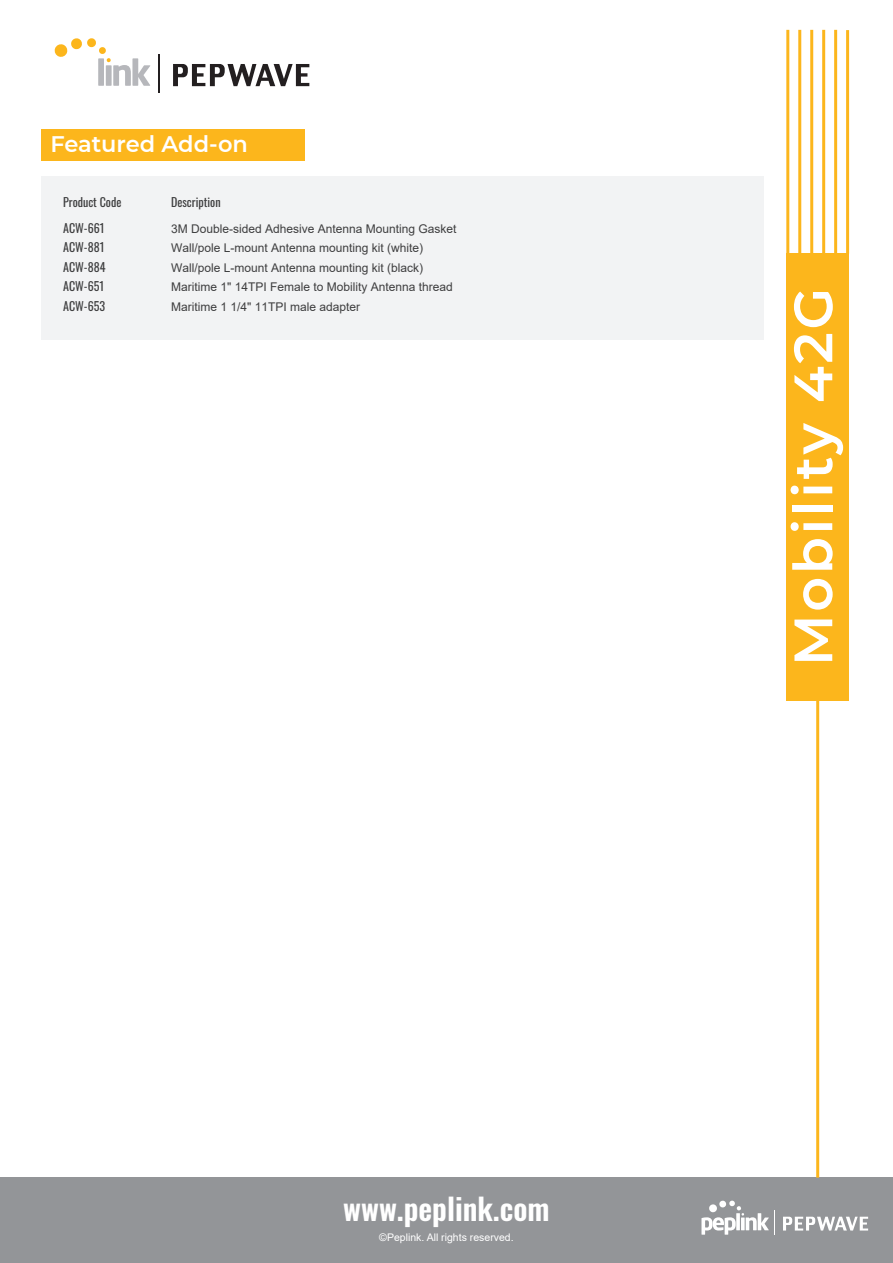
<style>
.page{position:relative;width:893px;height:1263px;background:#fff}
.page>*{position:absolute;margin:0;border:0;box-sizing:border-box;transform-origin:0 0}
.t1{font:600 54px "Montserrat";letter-spacing:.05em;color:#fff}
.t2{font:600 30px "Oswald";color:#fff}
.t3{font:600 22.5px "Montserrat";color:#fff}
.t4{font:12px "Arial";color:#3e3e3f}
.t5{font:12px "Oswald";color:#3e3e3f}
.t6{font:10.5px "Arial";color:#fff}
</style>
<div class="page">
<div style="left:41px;top:176px;width:723px;height:164px;background:#f2f3f4"></div>
<div style="left:41px;top:129px;width:264px;height:32px;background:#fcb61c"></div>
<div style="left:0;top:1178px;width:893px;height:85px;background:#939598"></div>
<svg style="left:783px;top:1217px;width:85px;height:13px"></svg>
<svg style="left:701px;top:1200px;width:74px;height:35px"></svg>
<svg style="left:54px;top:38px;width:96px;height:48px"></svg>
<svg style="left:173px;top:64px;width:136px;height:22px"></svg>
<hr style="left:158px;top:54px;width:2px;height:39px;background:#231f20">
<hr style="left:786px;top:30px;width:3px;height:223px;background:#fcb61c">
<hr style="left:798px;top:30px;width:3px;height:223px;background:#fcb61c">
<hr style="left:810px;top:30px;width:3px;height:223px;background:#fcb61c">
<hr style="left:822px;top:30px;width:3px;height:223px;background:#fcb61c">
<hr style="left:834px;top:30px;width:3px;height:223px;background:#fcb61c">
<hr style="left:846px;top:30px;width:3px;height:224px;background:#fcb61c">
<div style="left:786px;top:253px;width:63px;height:448px;background:#fcb61c"></div>
<hr style="left:816px;top:701px;width:3px;height:477px;background:#fcb61c">
<h3 class="t3" style="left:50px;top:133px;width:199px">Featured Add-on</h3>
<p class="t5" style="left:63px;top:198px;width:60px">Product Code</p>
<p class="t5" style="left:171px;top:198px;width:51px">Description</p>
<p class="t5" style="left:63px;top:223px;width:43px">ACW-661</p>
<p class="t4" style="left:171px;top:224px;width:287px">3M Double-sided Adhesive Antenna Mounting Gasket</p>
<p class="t5" style="left:63px;top:243px;width:43px">ACW-881</p>
<p class="t4" style="left:171px;top:244px;width:254px">Wall/pole L-mount Antenna mounting kit (white)</p>
<p class="t5" style="left:63px;top:262px;width:44px">ACW-884</p>
<p class="t4" style="left:171px;top:263px;width:254px">Wall/pole L-mount Antenna mounting kit (black)</p>
<p class="t5" style="left:63px;top:282px;width:43px">ACW-651</p>
<p class="t4" style="left:171px;top:283px;width:283px">Maritime 1" 14TPI Female to Mobility Antenna thread</p>
<p class="t5" style="left:63px;top:301px;width:44px">ACW-653</p>
<p class="t4" style="left:171px;top:302px;width:190px">Maritime 1 1/4" 11TPI male adapter</p>
<h1 class="t1" style="left:787px;top:666px;width:380px;rotate:-90deg">Mobility 42G</h1>
<h2 class="t2" style="left:343px;top:1196px;width:208px">www.peplink.com</h2>
<p class="t6" style="left:379px;top:1233px;width:136px">©Peplink. All rights reserved.</p>
</div>
